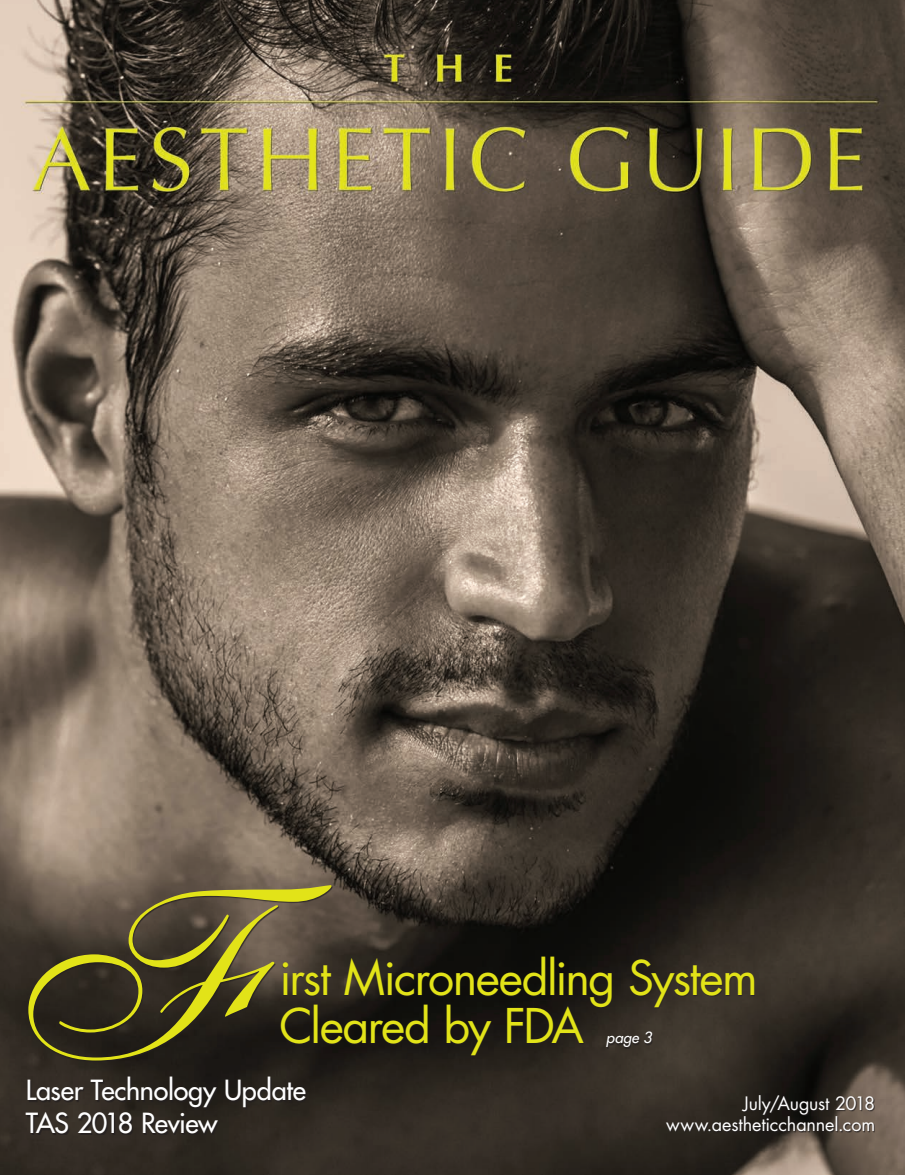
<style>
.page{position:relative;width:905px;height:1175px;background:#fff}
.page>*{position:absolute;margin:0;border:0;box-sizing:border-box;transform-origin:0 0}
.t1{font:245.55px "Shelley Allegro Script";color:#e2e318}
.t2{font:46.5px "Futura Std";letter-spacing:-.035em;color:#e2e318}
.t3{font:500 27px/33px "Futura Std";letter-spacing:-.01em;color:#fff}
.t4{font:18px/21px "Futura Std";letter-spacing:-.005em;color:#fff;text-align:right}
.t5{font:italic 500 15px "Futura Std";color:#fff}
</style>
<div class="page">
<img style="left:0;top:0;width:904px;height:1174px">
<div style="left:281px;top:957px;width:473px;height:99px;background:#231f20;opacity:.75"></div>
<div style="left:29px;top:886px;width:303px;height:175px;background:#231f20;opacity:.75"></div>
<div style="left:607px;top:1033px;width:46px;height:15px;background:#362f27"></div>
<div style="left:667px;top:1095px;width:207px;height:37px;background:#231f20;opacity:.75"></div>
<div style="left:27px;top:1078px;width:280px;height:57px;background:#231f20;opacity:.75"></div>
<h1 class="t1" style="left:28px;top:833px;width:220px">F</h1>
<h2 class="t2" style="left:279px;top:948px;width:480px">irst Microneedling System</h2>
<h2 class="t2" style="left:279px;top:996px;width:306px">Cleared by FDA</h2>
<p class="t5" style="left:606px;top:1028px;width:47px">page 3</p>
<h3 class="t3" style="left:26px;top:1073px;width:281px">Laser Technology Update<br>TAS 2018 Review</h3>
<p class="t4" style="left:666px;top:1092px;width:210px">July/August 2018 www.aestheticchannel.com</p>
</div>
